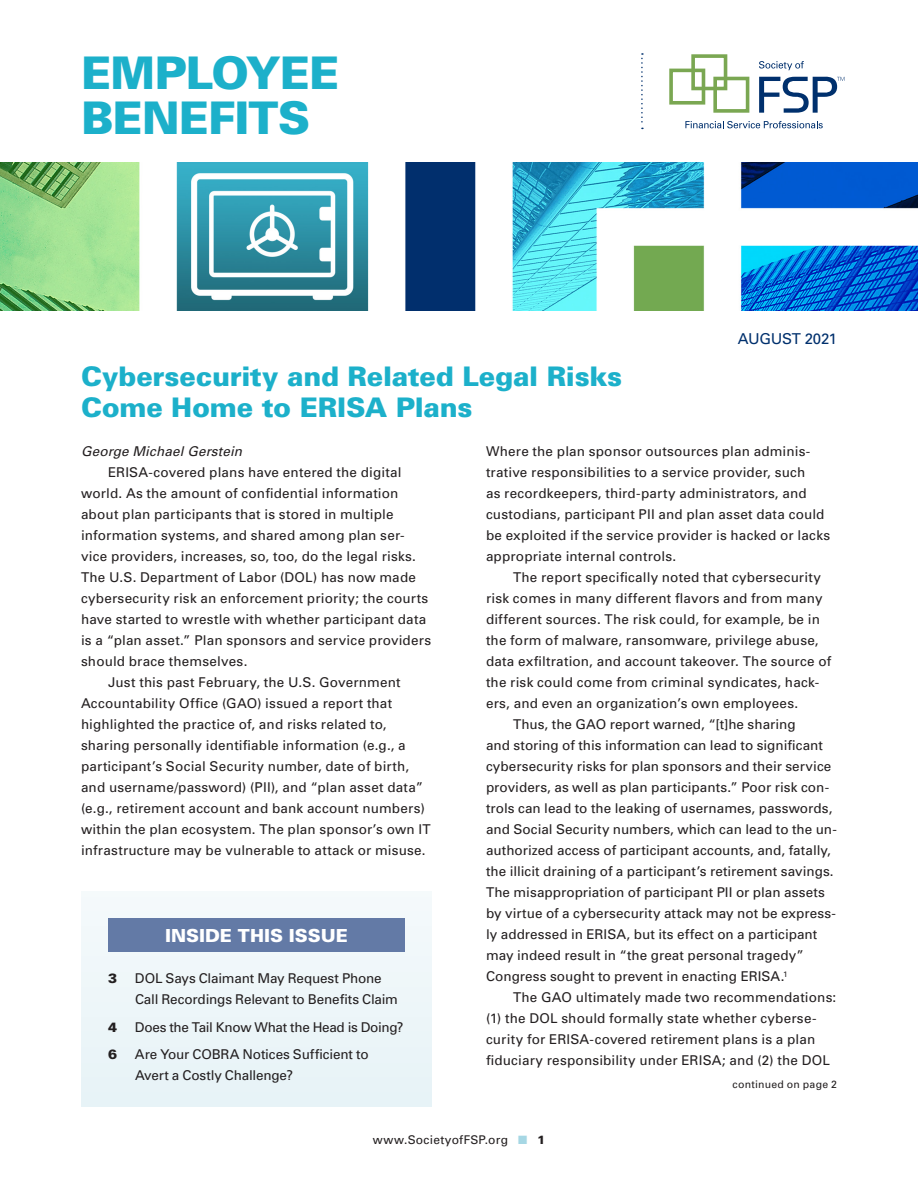
<style>
.page{position:relative;width:918px;height:1188px;background:#fff}
.page>*{position:absolute;margin:0;border:0;box-sizing:border-box;transform-origin:0 0}
.t1{font:900 45px "Univers";letter-spacing:-.02em;color:#1cb0ca}
.Headline{font:900 27px/31.5px "Univers";letter-spacing:-.01em;color:#1cb0ca}
.t2{font:900 18px "Univers";color:#fff}
.t3{font:15px "Univers";letter-spacing:-.025em;color:#00306d}
.Text{font:13.5px/21px "Univers";letter-spacing:.01em;color:#231f20}
.Text-2{font:13.5px/21px "Univers";letter-spacing:-.015em;color:#231f20}
.Text-3{font:13.5px/21px "Univers";letter-spacing:-.01em;color:#231f20}
.Text-4{font:13.5px "Univers";letter-spacing:-.025em;color:#231f20}
.Bios{font:italic 13.5px "Univers";letter-spacing:.01em;color:#231f20}
.t4{font:900 13.5px "Univers";color:#231f20}
.t5{font:12px "Univers";letter-spacing:.02em;color:#231f20}
.Text-5{font:10.5px "Univers";letter-spacing:.025em;color:#231f20}
.s1{color:#a6d7e4}
.s2{font-weight:900}
</style>
<div class="page">
<img style="left:0;top:162px;width:918px;height:148px">
<svg style="left:759px;top:61px;width:45px;height:9px"></svg>
<svg style="left:685px;top:121px;width:138px;height:7px"></svg>
<div style="left:669px;top:69px;width:36px;height:36px;border:4px solid #7aa752"></div>
<div style="left:713px;top:77px;width:36px;height:36px;border:4px solid #7aa752"></div>
<div style="left:691px;top:54px;width:36px;height:36px;border:4px solid #7aa752"></div>
<svg style="left:759px;top:76px;width:86px;height:37px"></svg>
<svg style="left:641px;top:53px;width:2px;height:76px"></svg>
<div style="left:81px;top:891px;width:351px;height:216px;background:#e7f3f7"></div>
<div style="left:108px;top:918px;width:297px;height:34px;background:#637aa6"></div>
<p class="t1" style="left:81px;top:45px;width:260px">EMPLOYEE</p>
<p class="t1" style="left:81px;top:90px;width:231px">BENEFITS</p>
<p class="Headline" style="left:81px;top:360px;width:543px">Cybersecurity and Related Legal Risks<br>Come Home to ERISA Plans</p>
<p class="t3" style="left:738px;top:329px;width:101px">AUGUST 2021</p>
<p class="Bios" style="left:81px;top:443px;width:163px">George Michael Gerstein</p>
<p class="Text" style="left:81px;top:462px;width:352px;text-indent:27px">ERISA-covered plans have entered the digital world. As the amount of confidential information about plan participants that is stored in multiple information systems, and shared among plan ser&shy;vice providers, increases, so, too, do the legal risks.<br>The U.S. Department of Labor (DOL) has now made cybersecurity risk an enforcement priority; the courts have started to wrestle with whether participant data is a “plan asset.” Plan sponsors and service providers should brace themselves.</p>
<p class="Text" style="left:81px;top:672px;width:351px;text-indent:27px">Just this past February, the U.S. Government Accountability Office (GAO) issued a report that highlighted the practice of, and risks related to, sharing personally identifiable information (e.g., a participant’s Social Security number, date of birth, and username/password) (PII), and “plan asset data” (e.g., retirement account and bank account numbers) within the plan ecosystem. The plan sponsor’s own IT infrastructure may be vulnerable to attack or misuse.</p>
<p class="t2" style="left:165px;top:924px;width:184px">INSIDE THIS ISSUE</p>
<p class="t4" style="left:108px;top:970px;width:11px">3</p>
<p class="Text-2" style="left:135px;top:967px;width:265px">DOL Says Claimant May Request Phone<br>Call Recordings Relevant to Benefits Claim</p>
<p class="t4" style="left:108px;top:1018px;width:11px">4</p>
<p class="Text-4" style="left:135px;top:1018px;width:270px">Does the Tail Know What the Head is Doing?</p>
<p class="t4" style="left:108px;top:1046px;width:11px">6</p>
<p class="Text-3" style="left:135px;top:1044px;width:235px">Are Your COBRA Notices Sufficient to<br>Avert a Costly Challenge?</p>
<p class="Text" style="left:486px;top:441px;width:346px">Where the plan sponsor outsources plan adminis&shy;trative responsibilities to a service provider, such<br>as recordkeepers, third-party administrators, and custodians, participant PII and plan asset data could be exploited if the service provider is hacked or lacks appropriate internal controls.</p>
<p class="Text" style="left:486px;top:567px;width:347px;text-indent:27px">The report specifically noted that cybersecurity risk comes in many different flavors and from many different sources. The risk could, for example, be in the form of malware, ransomware, privilege abuse, data exfiltration, and account takeover. The source of the risk could come from criminal syndicates, hack&shy;ers, and even an organization’s own employees.</p>
<p class="Text" style="left:486px;top:714px;width:353px;text-indent:27px">Thus, the GAO report warned, “[t]he sharing<br>and storing of this information can lead to significant cybersecurity risks for plan sponsors and their service providers, as well as plan participants.” Poor risk con&shy;trols can lead to the leaking of usernames, passwords, and Social Security numbers, which can lead to the un&shy;authorized access of participant accounts, and, fatally, the illicit draining of a participant’s retirement savings.<br>The misappropriation of participant PII or plan assets by virtue of a cybersecurity attack may not be express&shy;ly addressed in ERISA, but its effect on a participant may indeed result in “the great personal tragedy” Congress sought to prevent in enacting ERISA.<sup>1</sup></p>
<p class="Text" style="left:486px;top:987px;width:352px;text-indent:27px">The GAO ultimately made two recommendations: (1) the DOL should formally state whether cyberse&shy;curity for ERISA-covered retirement plans is a plan fiduciary responsibility under ERISA; and (2) the DOL</p>
<p class="Text-5" style="left:733px;top:1078px;width:106px">continued on page 2</p>
<p class="t5" style="left:373px;top:1132px;width:174px">www.SocietyofFSP.org <span class="s1">■</span> <span class="s2">1</span></p>
</div>
